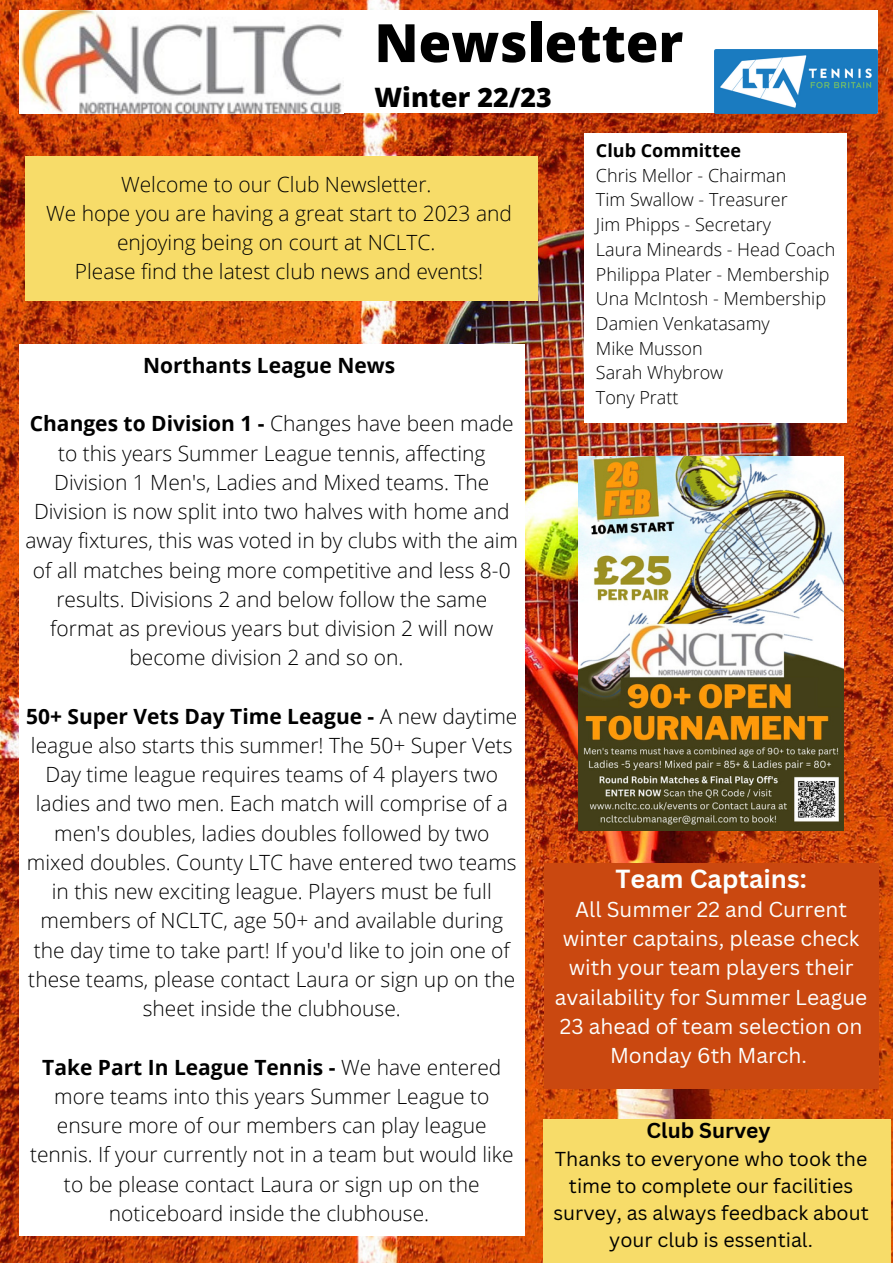
<style>
.page{position:relative;width:893px;height:1264px;background:#fff}
.page>*{position:absolute;margin:0;border:0;box-sizing:border-box;transform-origin:0 0}
.t1{font:800 52.8px "Open Sans";color:#000}
.t2{font:800 26.7px "Open Sans";color:#000}
.t3{font:700 25.5px "Canva Sans";color:#fcfffe}
.t4{font:300 21px/29.2px "Open Sans";color:#000;text-align:center}
.t5{font:21px/29.2px "Canva Sans";color:#fcfffe;text-align:center}
.t6{font:700 21px "Open Sans";color:#000}
.t7{font:700 21px "Canva Sans";color:#000}
.t8{font:19.65px/27px "Canva Sans";color:#000;text-align:center}
.t9{font:300 18px/24.8px "Open Sans";color:#000}
.t10{font:700 18px "Open Sans";color:#000}
.s1{font-weight:700}
</style>
<div class="page">
<img style="left:0;top:0;width:892px;height:1262px">
<div style="left:313px;top:10px;width:565px;height:103px;background:#fff"></div>
<div style="left:25px;top:156px;width:512px;height:145px;background:#f7dc69"></div>
<div style="left:584px;top:133px;width:263px;height:290px;background:#fff"></div>
<div style="left:19px;top:344px;width:505px;height:891px;background:#fff"></div>
<img style="left:19px;top:10px;width:324px;height:104px">
<img style="left:714px;top:49px;width:163px;height:64px">
<div style="left:543px;top:863px;width:335px;height:226px;background:#ca4810"></div>
<img style="left:578px;top:456px;width:265px;height:374px">
<div style="left:543px;top:1118px;width:348px;height:144px;background:#f7dc69"></div>
<h1 class="t1" style="left:374px;top:6px;width:310px">Newsletter</h1>
<p class="t2" style="left:374px;top:78px;width:179px">Winter 22/23</p>
<p class="t4" style="left:46px;top:169px;width:467px">Welcome to our Club Newsletter.<br>We hope you are having a great start to 2023 and enjoying being on court at NCLTC.<br>Please find the latest club news and events!</p>
<p class="t6" style="left:143px;top:350px;width:254px">Northants League News</p>
<p class="t4" style="left:26px;top:408px;width:494px"><span class="s1">Changes to Division 1 -</span> Changes have been made to this years Summer League tennis, affecting Division 1 Men's, Ladies and Mixed teams. The Division is now split into two halves with home and away fixtures, this was voted in by clubs with the aim of all matches being more competitive and less 8-0 results. Divisions 2 and below follow the same format as previous years but division 2 will now become division 2 and so on.</p>
<p class="t4" style="left:26px;top:701px;width:492px"><span class="s1">50+ Super Vets Day Time League -</span> A new daytime league also starts this summer! The 50+ Super Vets Day time league requires teams of 4 players two ladies and two men. Each match will comprise of a men's doubles, ladies doubles followed by two mixed doubles. County LTC have entered two teams in this new exciting league. Players must be full members of NCLTC, age 50+ and available during the day time to take part! If you'd like to join one of these teams, please contact Laura or sign up on the sheet inside the clubhouse.</p>
<p class="t4" style="left:30px;top:1051px;width:485px"><span class="s1">Take Part In League Tennis -</span> We have entered more teams into this years Summer League to ensure more of our members can play league tennis. If your currently not in a team but would like to be please contact Laura or sign up on the noticeboard inside the clubhouse.</p>
<p class="t10" style="left:596px;top:137px;width:146px">Club Committee</p>
<p class="t9" style="left:596px;top:162px;width:241px">Chris Mellor - Chairman<br>Tim Swallow - Treasurer<br>Jim Phipps - Secretary<br>Laura Mineards - Head Coach<br>Philippa Plater - Membership<br>Una McIntosh - Membership<br>Damien Venkatasamy<br>Mike Musson<br>Sarah Whybrow<br>Tony Pratt</p>
<p class="t3" style="left:615px;top:860px;width:193px">Team Captains:</p>
<p class="t5" style="left:555px;top:894px;width:314px">All Summer 22 and Current winter captains, please check with your team players their availability for Summer League<br>23 ahead of team selection on<br>Monday 6th March.</p>
<p class="t7" style="left:646px;top:1115px;width:126px">Club Survey</p>
<p class="t8" style="left:553px;top:1145px;width:317px">Thanks to everyone who took the time to complete our facilities survey, as always feedback about your club is essential.</p>
</div>
